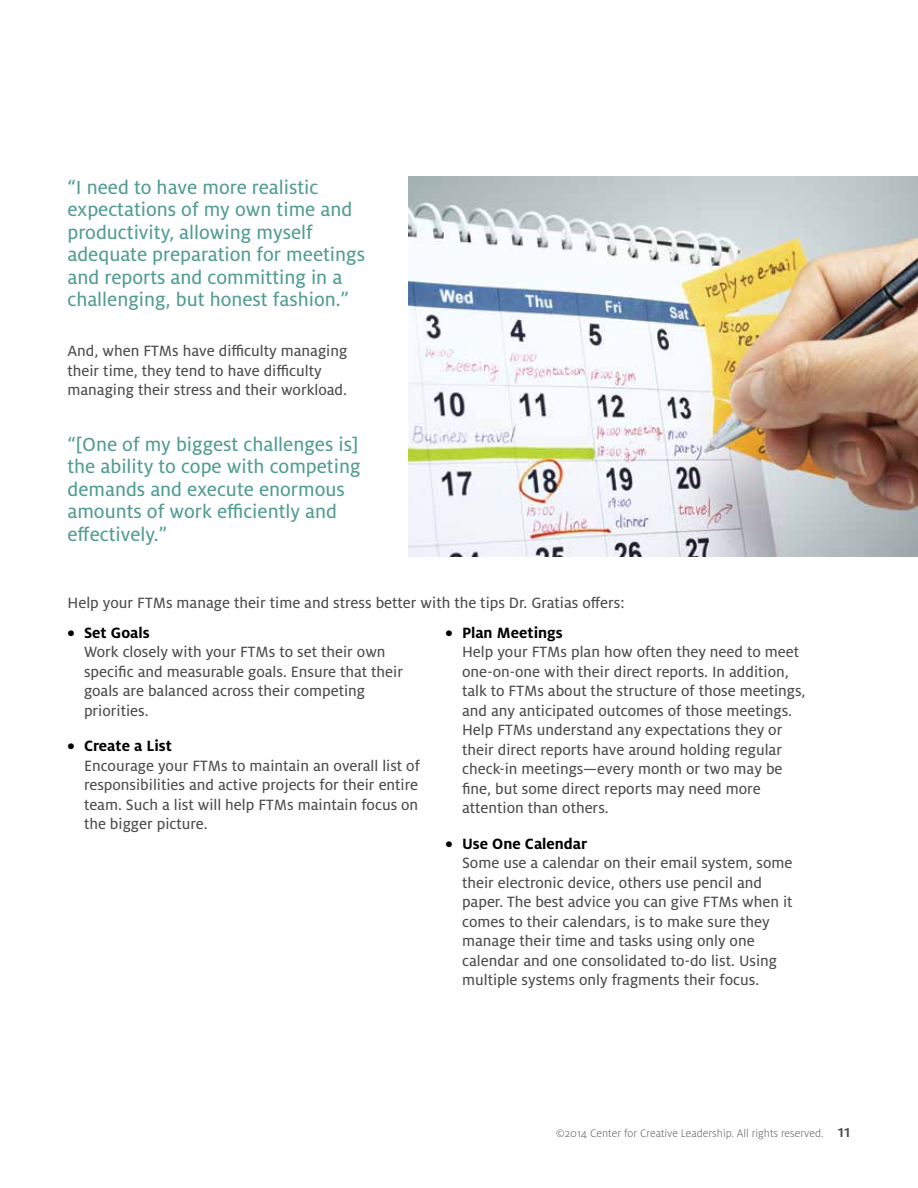
<style>
.page{position:relative;width:918px;height:1188px;background:#fff}
.page>*{position:absolute;margin:0;border:0;box-sizing:border-box;transform-origin:0 0}
.t1{font:21px/22.5px "Milo Pro Text";color:#529d93}
.t2{font:16.5px/19.5px "Milo Pro Text";color:#4d4d4f}
.t3{font:700 16.5px "Milo Pro";color:#000}
.t4{font:300 12px "Milo Pro";color:#5e6367}
.s1{font-weight:500;font-size:18px;color:#4d4d4f}
</style>
<div class="page">
<img style="left:408px;top:176px;width:510px;height:380px">
<p class="t1" style="left:68px;top:176px;width:299px">“I need to have more realistic expectations of my own time and productivity, allowing myself adequate preparation for meetings and reports and committing in a challenging, but honest fashion.”</p>
<p class="t2" style="left:68px;top:341px;width:281px">And, when FTMs have difficulty managing their time, they tend to have difficulty managing their stress and their workload.</p>
<p class="t1" style="left:68px;top:433px;width:295px">“[One of my biggest challenges is] the ability to cope with competing demands and execute enormous amounts of work efficiently and effectively.”</p>
<p class="t2" style="left:68px;top:593px;width:559px">Help your FTMs manage their time and stress better with the tips Dr. Gratias offers:</p>
<p class="t3" style="left:68px;top:623px;width:84px">• Set Goals</p>
<p class="t2" style="left:84px;top:642px;width:321px">Work closely with your FTMs to set their own specific and measurable goals. Ensure that their goals are balanced across their competing priorities.</p>
<p class="t3" style="left:68px;top:737px;width:106px">• Create a List</p>
<p class="t2" style="left:84px;top:756px;width:337px;text-align:justify">Encourage your FTMs to maintain an overall list of responsibilities and active projects for their entire team. Such a list will help FTMs maintain focus on the bigger picture.</p>
<p class="t3" style="left:446px;top:623px;width:119px">• Plan Meetings</p>
<p class="t2" style="left:462px;top:642px;width:345px">Help your FTMs plan how often they need to meet one-on-one with their direct reports. In addition, talk to FTMs about the structure of those meetings, and any anticipated outcomes of those meetings.<br>Help FTMs understand any expectations they or their direct reports have around holding regular check-in meetings—every month or two may be fine, but some direct reports may need more attention than others.</p>
<p class="t3" style="left:446px;top:834px;width:143px">• Use One Calendar</p>
<p class="t2" style="left:462px;top:854px;width:332px">Some use a calendar on their email system, some their electronic device, others use pencil and paper. The best advice you can give FTMs when it comes to their calendars, is to make sure they manage their time and tasks using only one calendar and one consolidated to-do list. Using multiple systems only fragments their focus.</p>
<p class="t4" style="left:556px;top:1127px;width:296px">©2014 Center for Creative Leadership. All rights reserved. <span class="s1">11</span></p>
</div>
